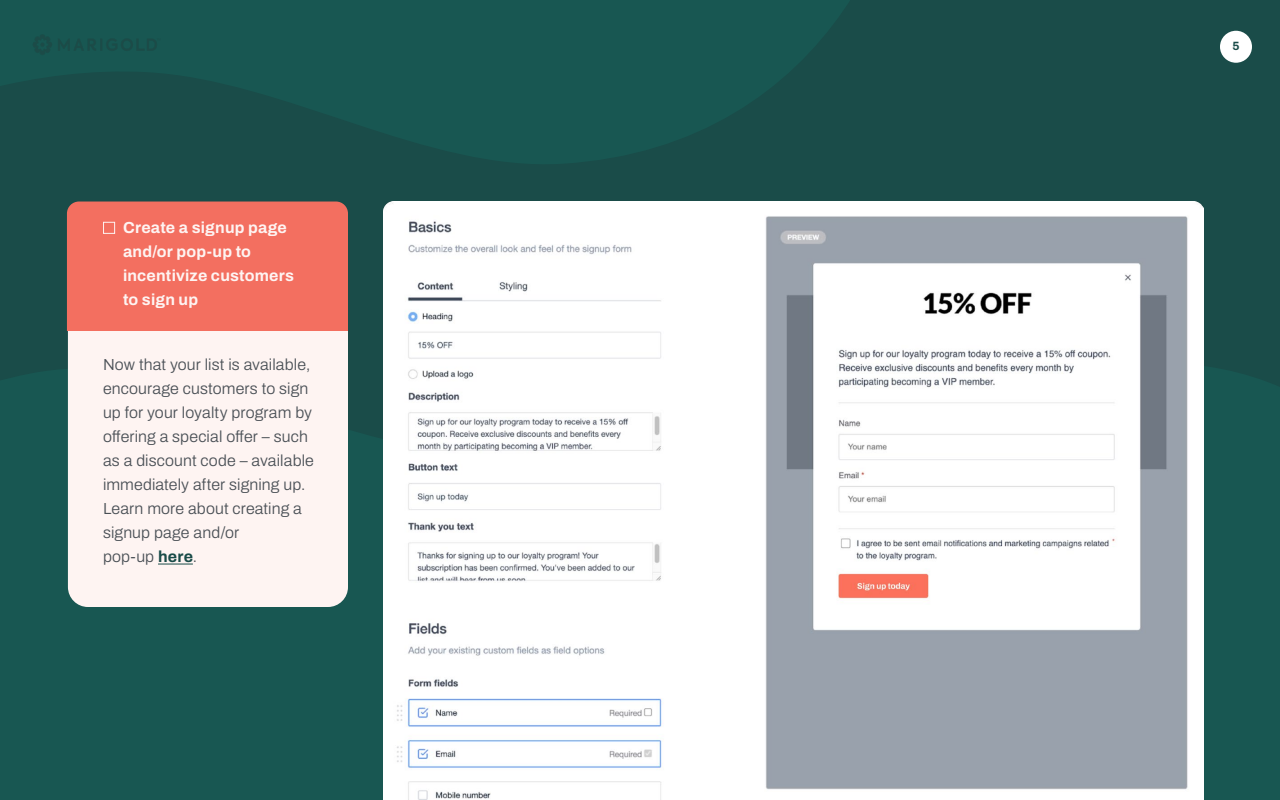
<style>
.page{position:relative;width:1280px;height:800px;background:#1a4c49}
.page>*{position:absolute;margin:0;border:0;box-sizing:border-box;transform-origin:0 0}
.t1{font:300 16px/24px "Archivo";letter-spacing:.01em;color:#4a5056}
.t2{font:700 16px/24px "Archivo";letter-spacing:.01em;color:#fef4f2}
.t3{font:700 12px "Archivo";color:#1a4c49}
.s1{font-weight:700;color:#1a4c49}
</style>
<div class="page">
<div style="left:1220px;top:31px;width:32px;height:32px;background:#fff;border-radius:50%"></div>
<div style="left:0;top:344px;width:1280px;height:456px;background:#185752"></div>
<svg style="left:0;top:0;width:925px;height:256px"></svg>
<img style="left:383px;top:202px;width:821px;height:598px">
<div style="left:68px;top:331px;width:280px;height:276px;background:#fef4f2"></div>
<div style="left:67px;top:202px;width:281px;height:129px;background:#f36f60"></div>
<hr style="left:158px;top:564px;width:35px;height:1px;background:#1a4c49">
<p class="t2" style="left:123px;top:216px;width:173px;text-indent:-20px">■ Create a signup page and/or pop-up to incentivize customers to sign up</p>
<p class="t1" style="left:103px;top:352px;width:212px">Now that your list is available, encourage customers to sign up for your loyalty program by offering a special offer – such as a discount code – available immediately after signing up.<br>Learn more about creating a signup page and/or<br>pop-up <span class="s1">here</span>.</p>
<p class="t3" style="left:1232px;top:37px;width:9px">5</p>
</div>
